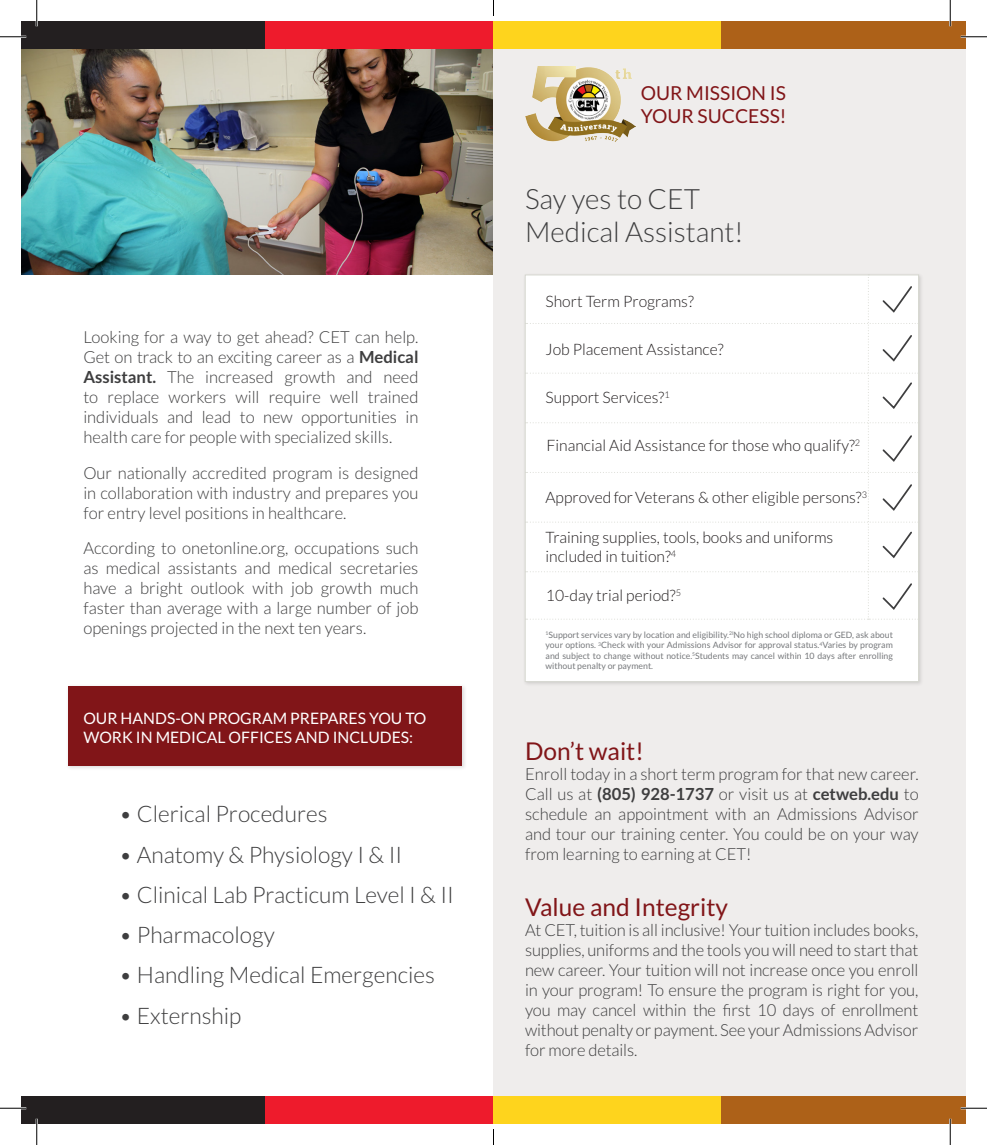
<style>
.page{position:relative;width:987px;height:1145px;background:#fff}
.page>*{position:absolute;margin:0;border:0;box-sizing:border-box;transform-origin:0 0}
.t1{font:300 28px/33.6px "Lato";color:#3e3e3f}
.t2{font:24.5px "Lato";color:#811518}
.t3{font:300 22.75px "Lato";color:#3e3e3f}
.t4{font:19.25px/23.1px "Lato";color:#811518}
.t5{font:300 16.62px/19.9px "Lato";color:#3e3e3f;text-align:justify}
.t6{font:300 15.75px/18.9px "Lato";color:#231f20}
.t7{font:15.75px "Lato";color:#fff}
.t8{font:8.75px/10.5px "Lato";color:#76787b;text-align:justify}
.s1{font-weight:700}
</style>
<div class="page">
<div style="left:66px;top:684px;width:401px;height:86px;background:#f2f1f1"></div>
<div style="left:68px;top:686px;width:394px;height:80px;background:#811518"></div>
<img style="left:21px;top:48px;width:472px;height:226px">
<div style="left:494px;top:43px;width:472px;height:1081px;background:#efedec"></div>
<div style="left:21px;top:21px;width:244px;height:27px;background:#231f20"></div>
<div style="left:265px;top:21px;width:229px;height:27px;background:#ee1b2c"></div>
<div style="left:494px;top:21px;width:228px;height:27px;background:#fed41d"></div>
<div style="left:722px;top:21px;width:244px;height:27px;background:#ad6118"></div>
<div style="left:21px;top:1096px;width:244px;height:28px;background:#231f20"></div>
<div style="left:265px;top:1096px;width:229px;height:28px;background:#ee1b2c"></div>
<div style="left:494px;top:1096px;width:228px;height:28px;background:#fed41d"></div>
<div style="left:722px;top:1096px;width:244px;height:28px;background:#ad6118"></div>
<div style="left:523px;top:273px;width:400px;height:413px;background:#dfdddc"></div>
<div style="left:525px;top:275px;width:394px;height:406px;background:#fff;border:1px solid #d7d8d1"></div>
<svg style="left:525px;top:275px;width:393px;height:344px"></svg>
<hr style="left:918px;top:275px;width:1px;height:344px;background:#d7d8d1">
<img style="left:525px;top:66px;width:111px;height:76px">
<hr style="left:0;top:36px;width:26px;height:2px;background:#fff">
<hr style="left:961px;top:36px;width:26px;height:2px;background:#fff">
<hr style="left:0;top:1107px;width:26px;height:2px;background:#fff">
<hr style="left:961px;top:1107px;width:26px;height:2px;background:#fff">
<hr style="left:36px;top:0;width:2px;height:26px;background:#fff">
<hr style="left:36px;top:1118px;width:2px;height:26px;background:#fff">
<hr style="left:949px;top:0;width:2px;height:26px;background:#fff">
<hr style="left:949px;top:1118px;width:2px;height:26px;background:#fff">
<svg style="left:0;top:36px;width:26px;height:1px"></svg>
<svg style="left:961px;top:36px;width:26px;height:1px"></svg>
<svg style="left:0;top:1107px;width:26px;height:1px"></svg>
<svg style="left:961px;top:1107px;width:26px;height:1px"></svg>
<svg style="left:36px;top:0;width:1px;height:26px"></svg>
<svg style="left:36px;top:1118px;width:1px;height:26px"></svg>
<svg style="left:950px;top:0;width:1px;height:26px"></svg>
<svg style="left:950px;top:1118px;width:1px;height:26px"></svg>
<svg style="left:493px;top:0;width:1px;height:16px"></svg>
<svg style="left:493px;top:1129px;width:1px;height:15px"></svg>
<p class="t5" style="left:83px;top:327px;width:337px">Looking for a way to get ahead? CET can help.<br>Get on track to an exciting career as a <span class="s1">Medical Assistant.</span> The increased growth and need to replace workers will require well trained individuals and lead to new opportunities in health care for people with specialized skills.</p>
<p class="t5" style="left:83px;top:463px;width:337px">Our nationally accredited program is designed in collaboration with industry and prepares you for entry level positions in healthcare.</p>
<p class="t5" style="left:83px;top:538px;width:337px">According to onetonline.org, occupations such as medical assistants and medical secretaries have a bright outlook with job growth much faster than average with a large number of job openings projected in the next ten years.</p>
<p class="t7" style="left:83px;top:709px;width:345px">OUR HANDS-ON PROGRAM PREPARES YOU TO</p>
<p class="t7" style="left:83px;top:728px;width:331px">WORK IN MEDICAL OFFICES AND INCLUDES:</p>
<p class="t3" style="left:119px;top:802px;width:210px">• Clerical Procedures</p>
<p class="t3" style="left:119px;top:842px;width:285px">• Anatomy &amp; Physiology I &amp; II</p>
<p class="t3" style="left:119px;top:882px;width:336px">• Clinical Lab Practicum Level I &amp; II</p>
<p class="t3" style="left:119px;top:922px;width:157px">• Pharmacology</p>
<p class="t3" style="left:119px;top:963px;width:317px">• Handling Medical Emergencies</p>
<p class="t3" style="left:119px;top:1003px;width:124px">• Externship</p>
<p class="t4" style="left:641px;top:82px;width:147px">OUR MISSION IS<br>YOUR SUCCESS!</p>
<p class="t1" style="left:525px;top:182px;width:220px">Say yes to CET<br>Medical Assistant!</p>
<p class="t6" style="left:546px;top:291px;width:150px">Short Term Programs?</p>
<p class="t6" style="left:546px;top:340px;width:180px">Job Placement Assistance?</p>
<p class="t6" style="left:546px;top:388px;width:126px">Support Services?<sup>1</sup></p>
<p class="t6" style="left:546px;top:436px;width:315px">Financial Aid Assistance for those who qualify?<sup>2</sup></p>
<p class="t6" style="left:546px;top:488px;width:323px">Approved for Veterans &amp; other eligible persons?<sup>3</sup></p>
<p class="t6" style="left:546px;top:528px;width:289px">Training supplies, tools, books and uniforms included in tuition?<sup>4</sup></p>
<p class="t6" style="left:546px;top:586px;width:137px">10-day trial period?<sup>5</sup></p>
<p class="t8" style="left:546px;top:629px;width:349px"><sup>1</sup>Support services vary by location and eligibility.<sup>2I</sup>No high school diploma or GED, ask about your options. <sup>3</sup>Check with your Admissions Advisor for approval status.<sup>4</sup>Varies by program and subject to change without notice.<sup>5</sup>Students may cancel within 10 days after enrolling without penalty or payment.</p>
<p class="t2" style="left:525px;top:737px;width:120px">Don’t wait!</p>
<p class="t5" style="left:525px;top:764px;width:395px">Enroll today in a short term program for that new career.<br>Call us at <span class="s1">(805) 928-1737</span> or visit us at <span class="s1">cetweb.edu</span> to schedule an appointment with an Admissions Advisor and tour our training center. You could be on your way from learning to earning at CET!</p>
<p class="t2" style="left:525px;top:893px;width:205px">Value and Integrity</p>
<p class="t5" style="left:525px;top:920px;width:395px">At CET, tuition is all inclusive! Your tuition includes books, supplies, uniforms and the tools you will need to start that new career. Your tuition will not increase once you enroll in your program! To ensure the program is right for you, you may cancel within the first 10 days of enrollment without penalty or payment. See your Admissions Advisor for more details.</p>
</div>
